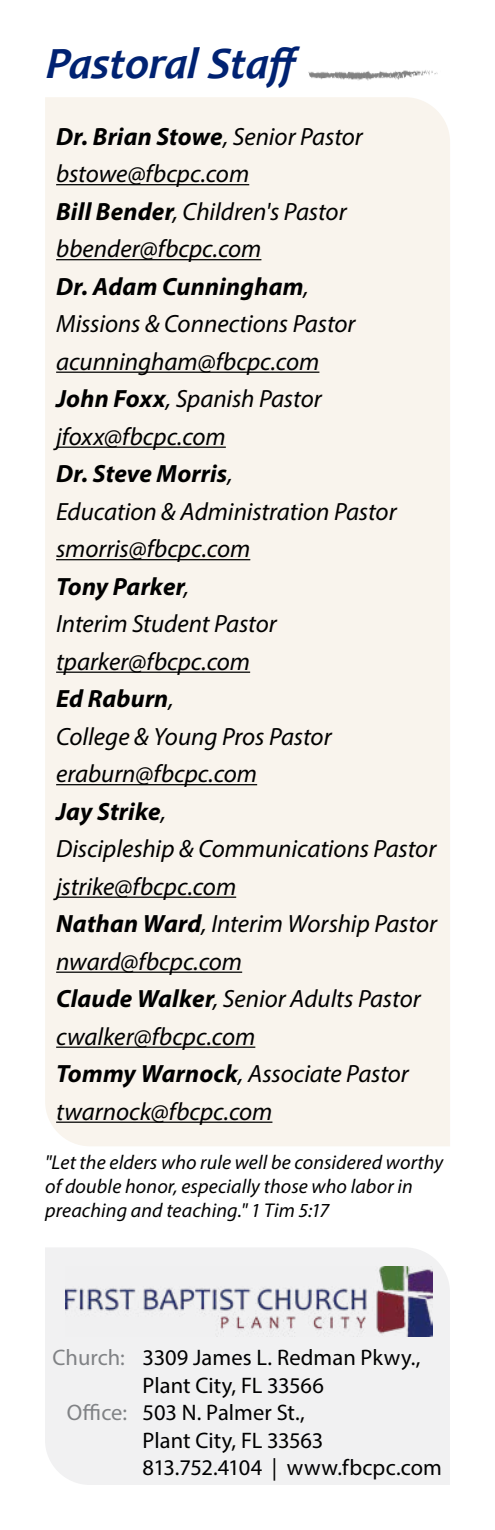
<style>
.page{position:relative;width:495px;height:1530px;background:#fff}
.page>*{position:absolute;margin:0;border:0;box-sizing:border-box;transform-origin:0 0}
.t1{font:italic 700 45px "Candara";color:#002272}
.t2{font:italic 25px/37.5px "Myriad Pro";color:#000}
.t3{font:22.5px "Myriad Pro";color:#000}
.t4{font:italic 20px/24px "Myriad Pro";letter-spacing:.005em;color:#000}
.s1{font-weight:700}
.s2{color:#808285}
</style>
<div class="page">
<div style="left:45px;top:1248px;width:405px;height:237px;background:#f1f1f2"></div>
<img style="left:65px;top:1267px;width:367px;height:70px">
<img style="left:309px;top:70px;width:129px;height:11px">
<div style="left:45px;top:97px;width:405px;height:1049px;background:#f9f4ed"></div>
<hr style="left:56px;top:184px;width:193px;height:1px;background:#000">
<hr style="left:56px;top:259px;width:205px;height:1px;background:#000">
<hr style="left:56px;top:372px;width:263px;height:1px;background:#000">
<hr style="left:56px;top:447px;width:170px;height:1px;background:#000">
<hr style="left:56px;top:559px;width:194px;height:1px;background:#000">
<hr style="left:56px;top:672px;width:194px;height:1px;background:#000">
<hr style="left:56px;top:784px;width:201px;height:1px;background:#000">
<hr style="left:56px;top:897px;width:180px;height:1px;background:#000">
<hr style="left:56px;top:972px;width:186px;height:1px;background:#000">
<hr style="left:56px;top:1047px;width:199px;height:1px;background:#000">
<hr style="left:56px;top:1122px;width:216px;height:1px;background:#000">
<h1 class="t1" style="left:45px;top:35px;width:258px">Pastoral Staff</h1>
<p class="t2" style="left:56px;top:117px;width:382px"><span class="s1">Dr. Brian Stowe</span>, Senior Pastor bstowe@fbcpc.com<br><span class="s1">Bill Bender</span>, Children's Pastor bbender@fbcpc.com<br><span class="s1">Dr. Adam Cunningham</span>,<br>Missions &amp; Connections Pastor acunningham@fbcpc.com<br><span class="s1">John Foxx</span>, Spanish Pastor jfoxx@fbcpc.com<br><span class="s1">Dr. Steve Morris</span>,<br>Education &amp; Administration Pastor smorris@fbcpc.com<br><span class="s1">Tony Parker</span>,<br>Interim Student Pastor tparker@fbcpc.com<br><span class="s1">Ed Raburn</span>,<br>College &amp; Young Pros Pastor eraburn@fbcpc.com<br><span class="s1">Jay Strike</span>,<br>Discipleship &amp; Communications Pastor jstrike@fbcpc.com<br><span class="s1">Nathan Ward</span>, Interim Worship Pastor nward@fbcpc.com<br><span class="s1">Claude Walker</span>, Senior Adults Pastor cwalker@fbcpc.com<br><span class="s1">Tommy Warnock</span>, Associate Pastor twarnock@fbcpc.com</p>
<p class="t4" style="left:45px;top:1150px;width:400px">"Let the elders who rule well be considered worthy of double honor, especially those who labor in preaching and teaching." 1 Tim 5:17</p>
<p class="t3" style="left:53px;top:1344px;width:369px"><span class="s2">Church:</span> 3309 James L. Redman Pkwy.,</p>
<p class="t3" style="left:143px;top:1372px;width:183px">Plant City, FL 33566</p>
<p class="t3" style="left:67px;top:1399px;width:239px"><span class="s2">Office:</span> 503 N. Palmer St.,</p>
<p class="t3" style="left:143px;top:1427px;width:182px">Plant City, FL 33563</p>
<p class="t3" style="left:143px;top:1454px;width:301px">813.752.4104 | www.fbcpc.com</p>
</div>
